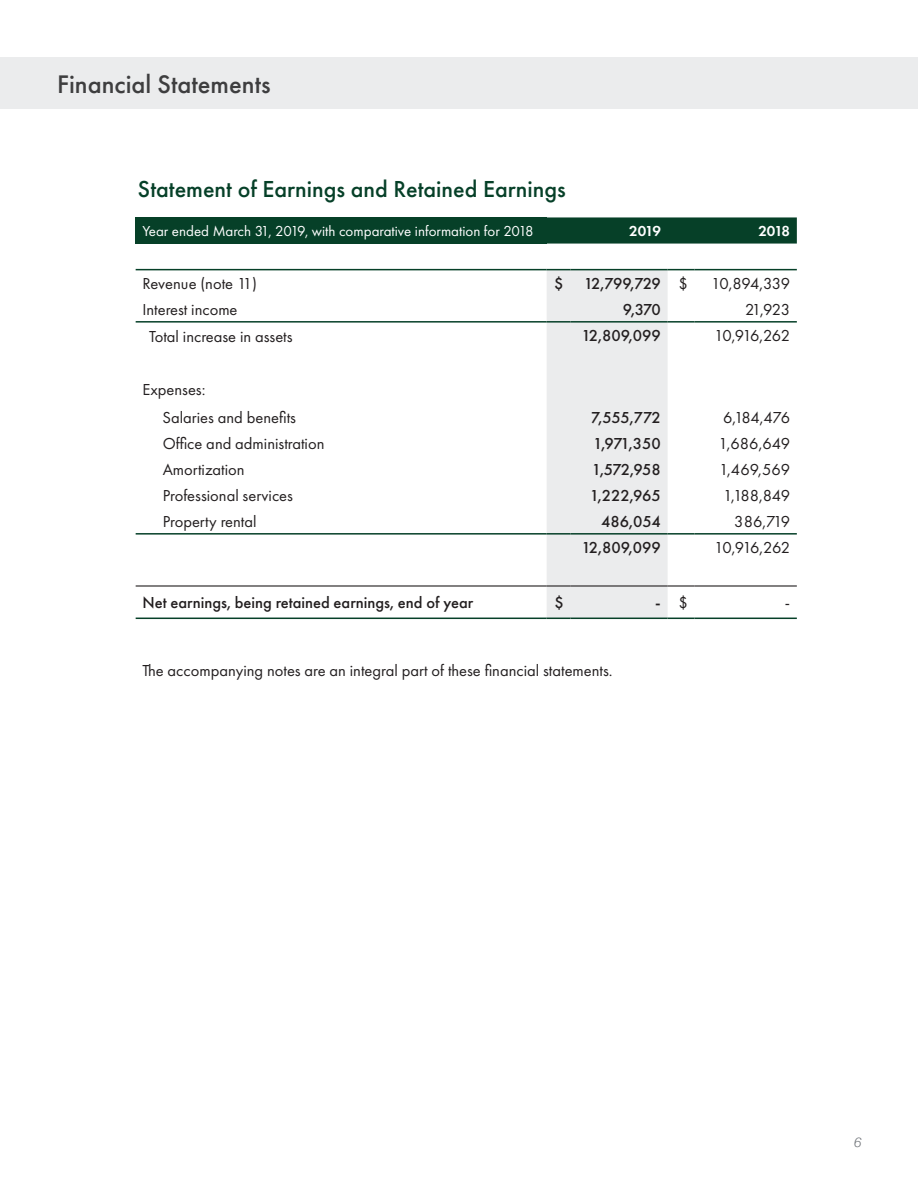
<style>
.page{position:relative;width:918px;height:1188px;background:#fff}
.page>*{position:absolute;margin:0;border:0;box-sizing:border-box;transform-origin:0 0}
.t1{font:500 26.4px "Futura PT";color:#3e3e3f}
.Fin_State_-_Main_tit{font:500 24px "Futura PT";color:#064028}
.table_label_for{font:16.5px "Futura PT";color:#231f20}
.table_label_for-2{font:500 16.5px "Futura PT";color:#231f20}
.t2{font:15px "Futura PT";color:#fff}
.t3{font:600 15px "Futura PT";letter-spacing:-.07em;color:#fff}
.t4{font:italic 300 13.5px "Helvetica Neue";color:#6e7277}
</style>
<div class="page">
<div style="left:136px;top:217px;width:411px;height:27px;background:#064028"></div>
<svg style="left:547px;top:217px;width:250px;height:27px;background:#0e462f"></svg>
<hr style="left:136px;top:585px;width:411px;height:2px;background:#231f20">
<hr style="left:695px;top:585px;width:102px;height:2px;background:#231f20">
<hr style="left:136px;top:269px;width:411px;height:1px;background:#064028">
<hr style="left:695px;top:269px;width:102px;height:1px;background:#064028">
<hr style="left:136px;top:321px;width:411px;height:2px;background:#064028">
<hr style="left:695px;top:321px;width:102px;height:2px;background:#064028">
<hr style="left:136px;top:533px;width:411px;height:2px;background:#064028">
<hr style="left:695px;top:533px;width:102px;height:2px;background:#064028">
<hr style="left:136px;top:618px;width:411px;height:1px;background:#064028">
<svg style="left:547px;top:269px;width:148px;height:350px"></svg>
<hr style="left:695px;top:618px;width:102px;height:1px;background:#064028">
<div style="left:0;top:57px;width:918px;height:51px;background:#ebeced"></div>
<p class="t1" style="left:57px;top:69px;width:215px">Financial Statements</p>
<p class="Fin_State_-_Main_tit" style="left:138px;top:174px;width:429px">Statement of Earnings and Retained Earnings</p>
<p class="t2" style="left:142px;top:222px;width:393px">Year ended March 31, 2019, with comparative information for 2018</p>
<p class="t3" style="left:629px;top:222px;width:33px">2019</p>
<p class="t3" style="left:758px;top:222px;width:33px">2018</p>
<p class="table_label_for" style="left:142px;top:274px;width:116px">Revenue (note 11)</p>
<p class="table_label_for-2" style="left:554px;top:274px;width:11px">$</p>
<p class="table_label_for-2" style="left:584px;top:274px;width:79px">12,799,729</p>
<p class="table_label_for" style="left:678px;top:274px;width:11px">$</p>
<p class="table_label_for" style="left:711px;top:274px;width:80px">10,894,339</p>
<p class="table_label_for" style="left:142px;top:299px;width:97px">Interest income</p>
<p class="table_label_for-2" style="left:623px;top:300px;width:39px">9,370</p>
<p class="table_label_for" style="left:745px;top:300px;width:47px">21,923</p>
<p class="table_label_for" style="left:149px;top:326px;width:145px">Total increase in assets</p>
<p class="table_label_for-2" style="left:582px;top:326px;width:81px">12,809,099</p>
<p class="table_label_for" style="left:714px;top:326px;width:78px">10,916,262</p>
<p class="table_label_for" style="left:142px;top:380px;width:65px">Expenses:</p>
<p class="table_label_for" style="left:163px;top:407px;width:135px">Salaries and benefits</p>
<p class="table_label_for-2" style="left:591px;top:407px;width:71px">7,555,772</p>
<p class="table_label_for" style="left:723px;top:407px;width:69px">6,184,476</p>
<p class="table_label_for" style="left:163px;top:434px;width:163px">Office and administration</p>
<p class="table_label_for-2" style="left:593px;top:433px;width:69px">1,971,350</p>
<p class="table_label_for" style="left:719px;top:434px;width:73px">1,686,649</p>
<p class="table_label_for" style="left:163px;top:460px;width:83px">Amortization</p>
<p class="table_label_for-2" style="left:592px;top:459px;width:71px">1,572,958</p>
<p class="table_label_for" style="left:719px;top:460px;width:73px">1,469,569</p>
<p class="table_label_for" style="left:163px;top:486px;width:132px">Professional services</p>
<p class="table_label_for-2" style="left:590px;top:486px;width:73px">1,222,965</p>
<p class="table_label_for" style="left:723px;top:486px;width:69px">1,188,849</p>
<p class="table_label_for" style="left:163px;top:512px;width:95px">Property rental</p>
<p class="table_label_for-2" style="left:601px;top:512px;width:61px">486,054</p>
<p class="table_label_for" style="left:734px;top:512px;width:57px">386,719</p>
<p class="table_label_for-2" style="left:582px;top:538px;width:81px">12,809,099</p>
<p class="table_label_for" style="left:714px;top:538px;width:78px">10,916,262</p>
<p class="table_label_for-2" style="left:142px;top:593px;width:332px">Net earnings, being retained earnings, end of year</p>
<p class="table_label_for-2" style="left:554px;top:593px;width:11px">$</p>
<p class="table_label_for-2" style="left:655px;top:593px;width:7px">-</p>
<p class="table_label_for" style="left:679px;top:593px;width:11px">$</p>
<p class="table_label_for" style="left:785px;top:593px;width:7px">-</p>
<p class="table_label_for" style="left:142px;top:661px;width:472px">The accompanying notes are an integral part of these financial statements.</p>
<p class="t4" style="left:854px;top:1131px;width:9px">6</p>
</div>
